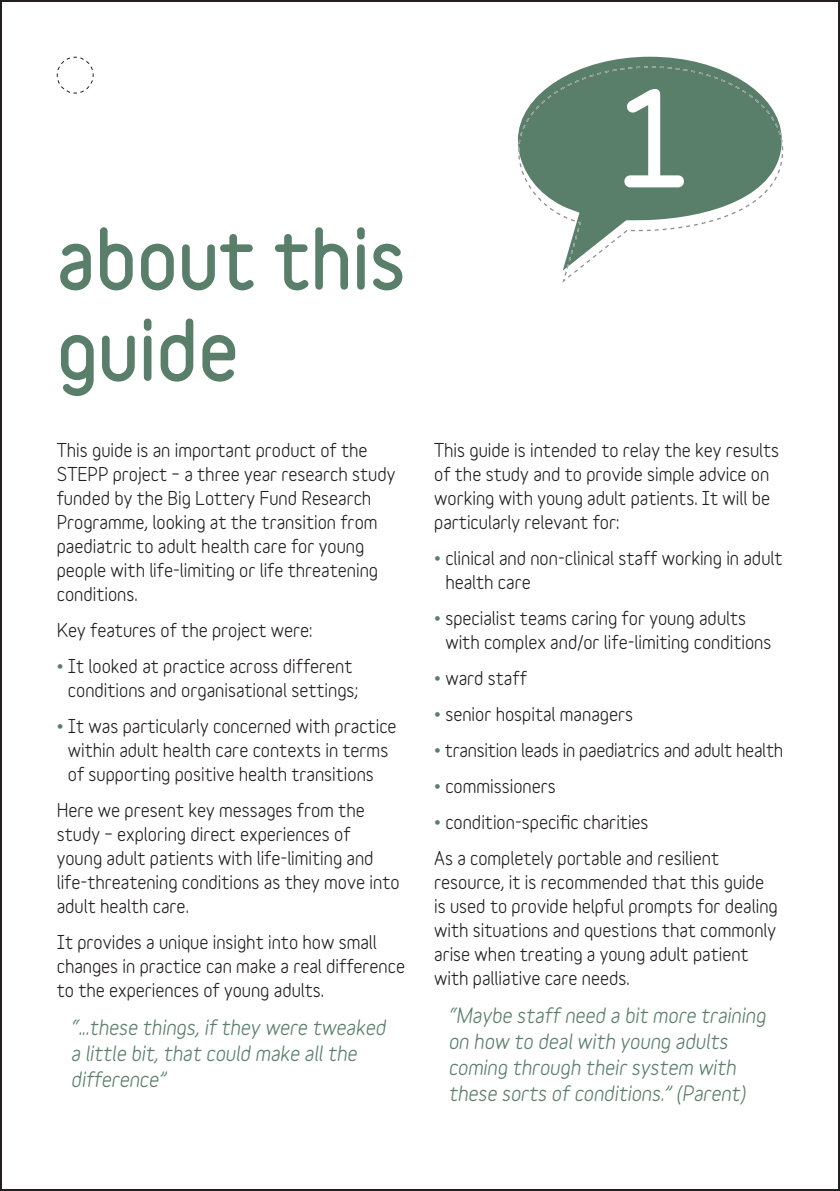
<style>
.page{position:relative;width:840px;height:1191px;background:#fff}
.page>*{position:absolute;margin:0;border:0;box-sizing:border-box;transform-origin:0 0}
.t1{font:900 120px "Variable";color:#fff}
.t2{font:900 76px/91.2px "Variable";color:#597e6a}
.t3{font:italic 700 20px/26px "Variable";color:#597e6a}
.t4{font:700 18px/24px "Variable";color:#231f20}
.s1{color:#597e6a}
</style>
<div class="page">
<svg style="left:56px;top:56px;width:38px;height:38px"></svg>
<svg style="left:590px;top:57px;width:120px;height:9px"></svg>
<svg style="left:518px;top:66px;width:264px;height:217px"></svg>
<h2 class="t2" style="left:57px;top:220px;width:350px">about this guide</h2>
<p class="t4" style="left:57px;top:439px;width:340px">This guide is an important product of the STEPP project – a three year research study funded by the Big Lottery Fund Research Programme, looking at the transition from paediatric to adult health care for young people with life-limiting or life threatening conditions.</p>
<p class="t4" style="left:57px;top:619px;width:257px">Key features of the project were:</p>
<p class="t4" style="left:68px;top:655px;width:292px;text-indent:-11px"><span class="s1">•</span> It looked at practice across different conditions and organisational settings;</p>
<p class="t4" style="left:68px;top:715px;width:330px;text-indent:-11px"><span class="s1">•</span> It was particularly concerned with practice within adult health care contexts in terms of supporting positive health transitions</p>
<p class="t4" style="left:57px;top:799px;width:344px">Here we present key messages from the study – exploring direct experiences of young adult patients with life-limiting and life-threatening conditions as they move into adult health care.</p>
<p class="t4" style="left:57px;top:931px;width:349px">It provides a unique insight into how small changes in practice can make a real difference to the experiences of young adults.</p>
<p class="t3" style="left:71px;top:1016px;width:316px">“...these things, if they were tweaked a little bit, that could make all the difference”</p>
<h1 class="t1" style="left:614px;top:88px;width:74px">1</h1>
<p class="t4" style="left:434px;top:439px;width:346px">This guide is intended to relay the key results of the study and to provide simple advice on working with young adult patients. It will be particularly relevant for:</p>
<p class="t4" style="left:445px;top:547px;width:338px;text-indent:-11px"><span class="s1">•</span> clinical and non-clinical staff working in adult health care</p>
<p class="t4" style="left:445px;top:607px;width:327px;text-indent:-11px"><span class="s1">•</span> specialist teams caring for young adults with complex and/or life-limiting conditions</p>
<p class="t4" style="left:434px;top:667px;width:94px"><span class="s1">•</span> ward staff</p>
<p class="t4" style="left:434px;top:703px;width:200px"><span class="s1">•</span> senior hospital managers</p>
<p class="t4" style="left:434px;top:739px;width:350px"><span class="s1">•</span> transition leads in paediatrics and adult health</p>
<p class="t4" style="left:434px;top:775px;width:123px"><span class="s1">•</span> commissioners</p>
<p class="t4" style="left:434px;top:805px;width:286px;line-height:36px"><span class="s1">•</span> condition-specific charities<br>As a completely portable and resilient</p>
<p class="t4" style="left:434px;top:871px;width:345px">resource, it is recommended that this guide is used to provide helpful prompts for dealing with situations and questions that commonly arise when treating a young adult patient with palliative care needs.</p>
<p class="t3" style="left:448px;top:1004px;width:318px">“Maybe staff need a bit more training on how to deal with young adults coming through their system with these sorts of conditions.” (Parent)</p>
</div>
